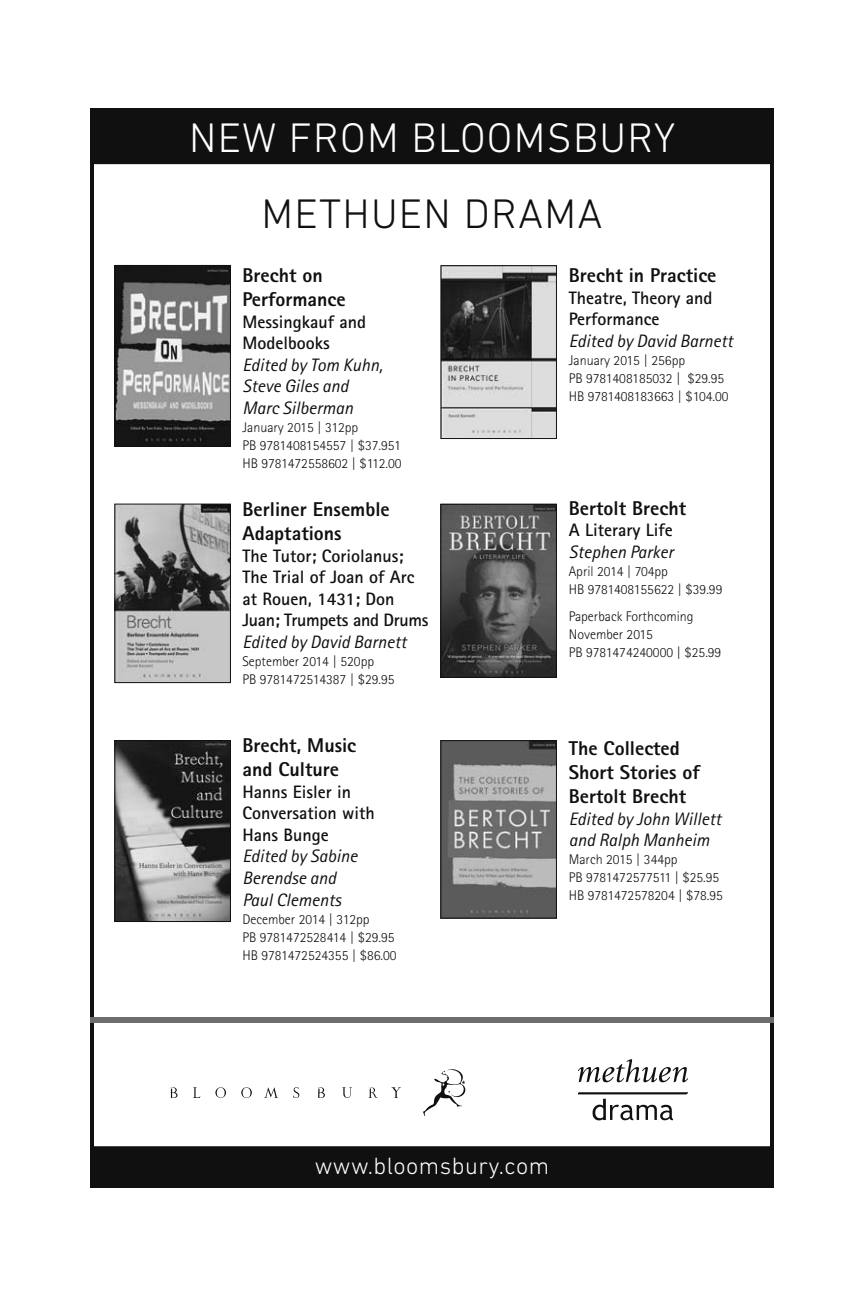
<style>
.page{position:relative;width:864px;height:1296px;background:#fff}
.page>*{position:absolute;margin:0;border:0;box-sizing:border-box;transform-origin:0 0}
.t1{font:300 42px "DIN Next LT Pro";letter-spacing:.03em;color:#fff}
.t2{font:300 42px "DIN Next LT Pro";letter-spacing:.03em;color:#101010}
.t3{font:300 24px "DIN Next LT Pro";letter-spacing:.02em;color:#fff}
.t4{font:800 20px/24px "Rotis Sans Serif";color:#101010}
.t5{font:700 18px/21.6px "Rotis Sans Serif";color:#101010}
.t6{font:italic 18px/21.6px "Rotis Sans Serif";color:#101010}
.t7{font:300 14px/18px "Rotis Sans Serif";color:#101010}
.s1{font-weight:700;font-style:normal}
.s2{font-weight:400;font-style:italic}
</style>
<div class="page">
<div style="left:92px;top:1148px;width:680px;height:38px;background:#101010"></div>
<div style="left:90px;top:1146px;width:684px;height:42px;border:4px solid #101010"></div>
<div style="left:92px;top:110px;width:680px;height:52px;background:#101010"></div>
<div style="left:90px;top:108px;width:684px;height:56px;border:4px solid #101010"></div>
<svg style="left:423px;top:1069px;width:42px;height:47px"></svg>
<svg style="left:170px;top:1087px;width:8px;height:11px"></svg>
<svg style="left:215px;top:1087px;width:11px;height:11px"></svg>
<svg style="left:293px;top:1087px;width:7px;height:11px"></svg>
<svg style="left:193px;top:1087px;width:7px;height:11px"></svg>
<svg style="left:342px;top:1087px;width:10px;height:11px"></svg>
<svg style="left:392px;top:1087px;width:9px;height:11px"></svg>
<svg style="left:369px;top:1087px;width:9px;height:11px"></svg>
<svg style="left:264px;top:1087px;width:14px;height:11px"></svg>
<svg style="left:317px;top:1087px;width:8px;height:11px"></svg>
<svg style="left:241px;top:1087px;width:11px;height:11px"></svg>
<div style="left:91px;top:1017px;width:683px;height:6px;background:#6d6d6d"></div>
<img style="left:116px;top:506px;width:113px;height:175px">
<div style="left:114px;top:504px;width:117px;height:179px;border:1px solid #101010"></div>
<img style="left:442px;top:506px;width:113px;height:170px">
<div style="left:440px;top:504px;width:117px;height:174px;border:1px solid #101010"></div>
<img style="left:116px;top:267px;width:113px;height:178px">
<div style="left:114px;top:265px;width:117px;height:182px;border:1px solid #101010"></div>
<img style="left:442px;top:267px;width:113px;height:170px">
<div style="left:440px;top:265px;width:117px;height:174px;border:1px solid #101010"></div>
<img style="left:116px;top:742px;width:113px;height:178px">
<div style="left:114px;top:740px;width:117px;height:182px;border:1px solid #101010"></div>
<img style="left:442px;top:742px;width:113px;height:175px">
<div style="left:440px;top:740px;width:117px;height:179px;border:1px solid #101010"></div>
<img style="left:579px;top:1059px;width:109px;height:62px">
<p class="t1" style="left:189px;top:114px;width:488px">NEW FROM BLOOMSBURY</p>
<p class="t2" style="left:262px;top:189px;width:342px">METHUEN DRAMA</p>
<p class="t4" style="left:242px;top:263px;width:105px">Brecht on<br>Performance</p>
<p class="t6" style="left:242px;top:311px;width:142px"><span class="s1">Messingkauf and<br>Modelbooks<br></span>Edited by Tom Kuhn,<br>Steve Giles and<br>Marc Silberman</p>
<p class="t7" style="left:242px;top:418px;width:161px">January 2015 | 312pp<br>PB 9781408154557 | $37.951<br>HB 9781472558602 | $112.00</p>
<p class="t4" style="left:242px;top:497px;width:149px">Berliner Ensemble<br>Adaptations</p>
<p class="t5" style="left:242px;top:544px;width:188px">The Tutor; Coriolanus;<br>The Trial of Joan of Arc at Rouen, 1431; Don<br>Juan; Trumpets and Drums<br><span class="s2">Edited by David Barnett</span></p>
<p class="t7" style="left:242px;top:652px;width:154px">September 2014 | 520pp<br>PB 9781472514387 | $29.95</p>
<p class="t4" style="left:242px;top:733px;width:115px">Brecht, Music and Culture</p>
<p class="t5" style="left:242px;top:780px;width:134px">Hanns Eisler in<br>Conversation with<br>Hans Bunge<br><span class="s2">Edited by Sabine<br>Berendse and<br>Paul Clements</span></p>
<p class="t7" style="left:242px;top:910px;width:156px">December 2014 | 312pp<br>PB 9781472528414 | $29.95<br>HB 9781472524355 | $86.00</p>
<p class="t4" style="left:569px;top:263px;width:149px">Brecht in Practice</p>
<p class="t5" style="left:569px;top:286px;width:165px">Theatre, Theory and<br>Performance<br><span class="s2">Edited by David Barnett</span></p>
<p class="t7" style="left:569px;top:351px;width:161px">January 2015 | 256pp<br>PB 9781408185032 | $29.95<br>HB 9781408183663 | $104.00</p>
<p class="t4" style="left:569px;top:496px;width:119px">Bertolt Brecht</p>
<p class="t5" style="left:569px;top:519px;width:106px">A Literary Life<br><span class="s2">Stephen Parker</span></p>
<p class="t7" style="left:569px;top:562px;width:155px">April 2014 | 704pp<br>HB 9781408155622 | $39.99</p>
<p class="t7" style="left:569px;top:607px;width:154px">Paperback Forthcoming<br>November 2015<br>PB 9781474240000 | $25.99</p>
<p class="t4" style="left:569px;top:736px;width:133px">The Collected<br>Short Stories of<br>Bertolt Brecht</p>
<p class="t6" style="left:569px;top:808px;width:154px">Edited by John Willett and Ralph Manheim</p>
<p class="t7" style="left:569px;top:850px;width:156px">March 2015 | 344pp<br>PB 9781472577511 | $25.95<br>HB 9781472578204 | $78.95</p>
<p class="t3" style="left:315px;top:1152px;width:236px">www.bloomsbury.com</p>
</div>
